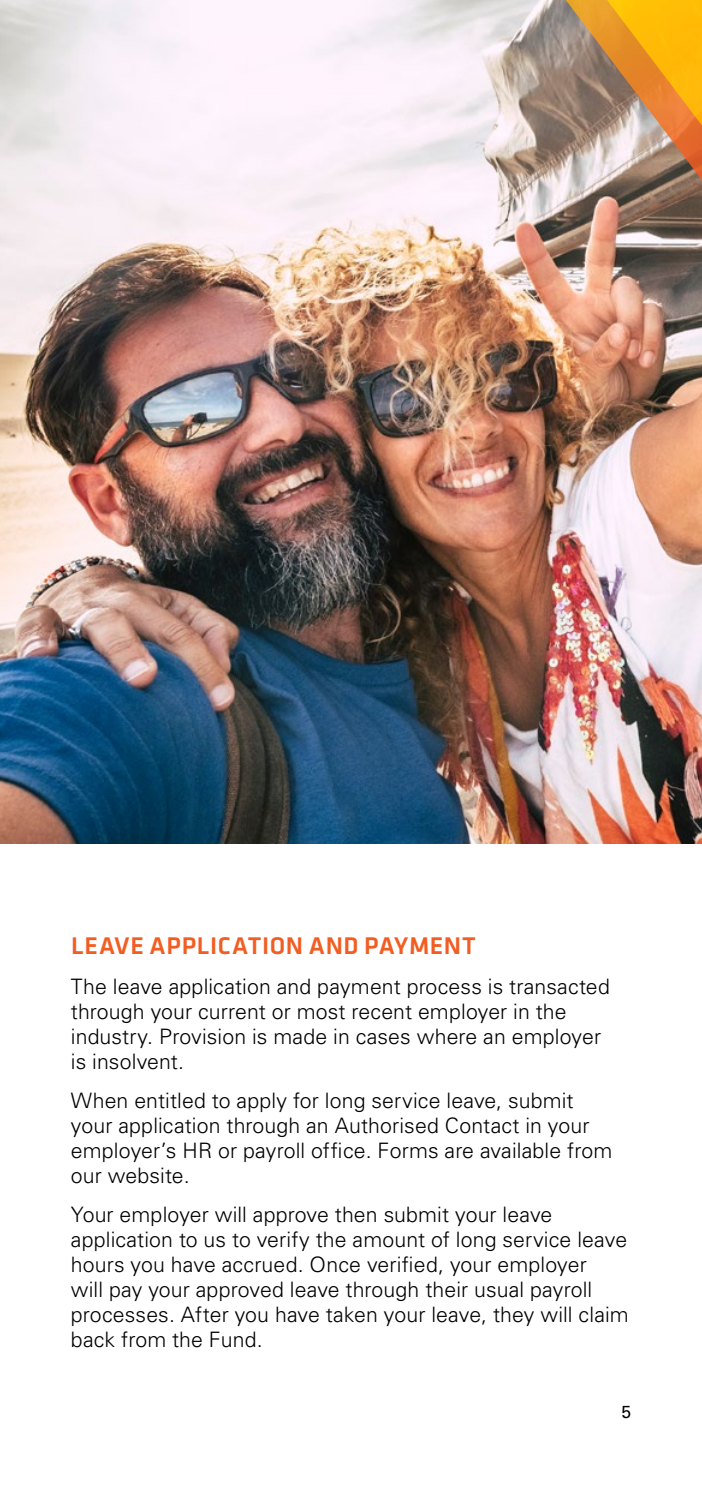
<style>
.page{position:relative;width:702px;height:1489px;background:#fff}
.page>*{position:absolute;margin:0;border:0;box-sizing:border-box;transform-origin:0 0}
.t1{font:500 25px "Klavika";letter-spacing:.03em;color:#f15d22}
.t2{font:300 21.25px/25px "Univers";letter-spacing:.005em;color:#000}
.t3{font:500 17.5px "Univers CE";color:#000}
</style>
<div class="page">
<img style="left:0;top:0;width:702px;height:843px">
<svg style="left:549px;top:0;width:153px;height:208px"></svg>
<h1 class="t1" style="left:71px;top:932px;width:406px">LEAVE APPLICATION AND PAYMENT</h1>
<p class="t2" style="left:71px;top:973px;width:540px">The leave application and payment process is transacted through your current or most recent employer in the industry. Provision is made in cases where an employer is insolvent.</p>
<p class="t2" style="left:71px;top:1087px;width:543px">When entitled to apply for long service leave, submit your application through an Authorised Contact in your employer’s HR or payroll office. Forms are available from our website.</p>
<p class="t2" style="left:71px;top:1201px;width:559px">Your employer will approve then submit your leave application to us to verify the amount of long service leave hours you have accrued. Once verified, your employer<br>will pay your approved leave through their usual payroll processes. After you have taken your leave, they will claim back from the Fund.</p>
<p class="t3" style="left:621px;top:1401px;width:11px">5</p>
</div>
